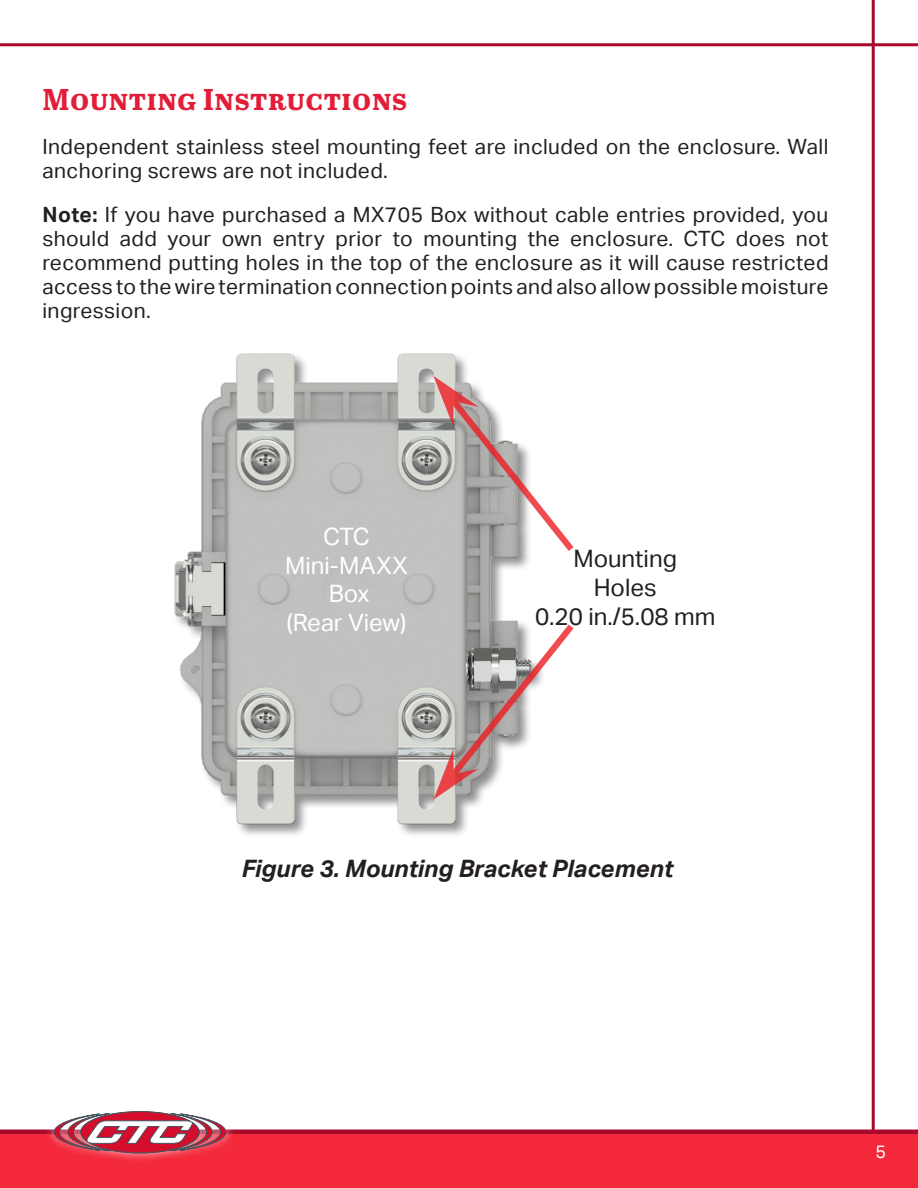
<style>
.page{position:relative;width:918px;height:1188px;background:#fff}
.page>*{position:absolute;margin:0;border:0;box-sizing:border-box;transform-origin:0 0}
.Heading{font:700 30px "Abril Text";letter-spacing:.02em;color:#e31c37}
.t1{font:italic 700 24px "Aktiv Grotesk";color:#231f20}
.t2{font:24px "Aktiv Grotesk";color:#231f20}
.t3{font:24px "Aktiv Grotesk";color:#fff}
.Body{font:21px/24px "Aktiv Grotesk";letter-spacing:.02em;color:#231f20}
.t4{font:18px "Aktiv Grotesk";color:#fff}
.s1{font-weight:700}
</style>
<div class="page">
<hr style="left:872px;top:0;width:3px;height:1188px;background:#a90a2b">
<div style="left:0;top:1134px;width:918px;height:54px;background:#f3293b"></div>
<hr style="left:0;top:1130px;width:918px;height:4px;background:#a90a2b">
<div style="left:45px;top:1102px;width:190px;height:61px;background:#fff;opacity:.75"></div>
<svg style="left:54px;top:1112px;width:172px;height:41px"></svg>
<hr style="left:0;top:43px;width:918px;height:3px;background:#a90a2b">
<img style="left:174px;top:353px;width:395px;height:482px">
<svg style="left:433px;top:376px;width:141px;height:175px"></svg>
<svg style="left:433px;top:625px;width:141px;height:175px"></svg>
<p class="Heading" style="left:43px;top:77px;width:366px">Mounting Instructions</p>
<p class="Body" style="left:43px;top:135px;width:787px">Independent stainless steel mounting feet are included on the enclosure. Wall anchoring screws are not included.</p>
<p class="Body" style="left:43px;top:203px;width:788px;text-align:justify"><span class="s1">Note:</span> If you have purchased a MX705 Box without cable entries provided, you should add your own entry prior to mounting the enclosure. CTC does not recommend putting holes in the top of the enclosure as it will cause restricted access to the wire termination connection points and also allow possible moisture ingression.</p>
<p class="t3" style="left:323px;top:523px;width:48px">CTC</p>
<p class="t3" style="left:285px;top:551px;width:124px">Mini-MAXX</p>
<p class="t3" style="left:329px;top:580px;width:42px">Box</p>
<p class="t3" style="left:286px;top:609px;width:122px">(Rear View)</p>
<p class="t2" style="left:573px;top:545px;width:105px">Mounting</p>
<p class="t2" style="left:594px;top:574px;width:64px">Holes</p>
<p class="t2" style="left:535px;top:602px;width:182px">0.20 in./5.08 mm</p>
<p class="t1" style="left:241px;top:855px;width:433px">Figure 3. Mounting Bracket Placement</p>
<p class="t4" style="left:875px;top:1142px;width:12px">5</p>
</div>
